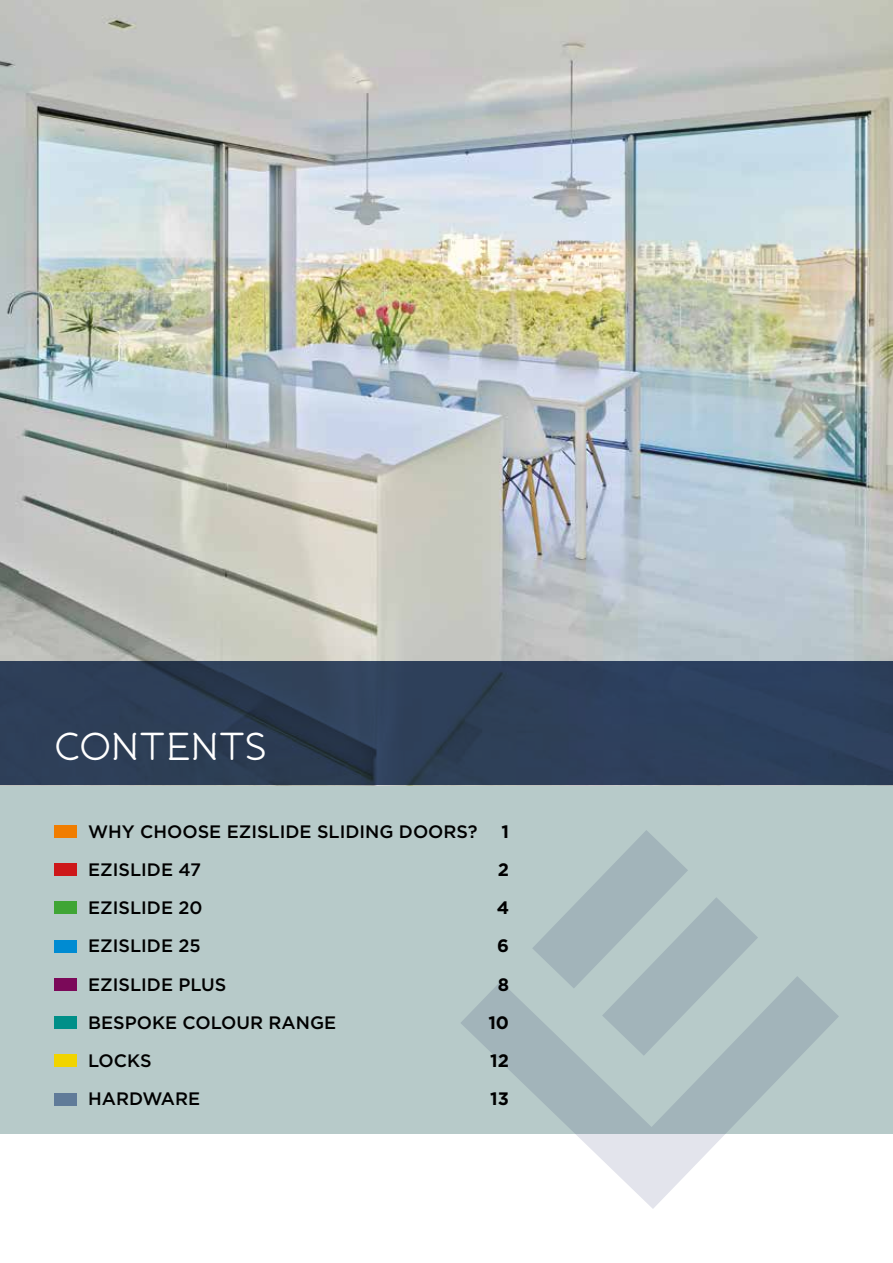
<style>
.page{position:relative;width:893px;height:1263px;background:#fff}
.page>*{position:absolute;margin:0;border:0;box-sizing:border-box;transform-origin:0 0}
.t1{font:39px "Banda";letter-spacing:-.02em;color:#fff}
.t2{font:500 18px "Gotham";color:#000}
.t3{font:700 18px "Gotham";color:#000}
</style>
<div class="page">
<div style="left:0;top:785px;width:893px;height:349px;background:#b7cac9"></div>
<svg style="left:532px;top:830px;width:226px;height:146px"></svg>
<svg style="left:461px;top:976px;width:378px;height:233px"></svg>
<img style="left:0;top:0;width:893px;height:662px">
<svg style="left:0;top:662px;width:893px;height:123px;background:#2c3e58"></svg>
<div style="left:54px;top:825px;width:23px;height:13px;background:#f07d00"></div>
<div style="left:54px;top:863px;width:23px;height:13px;background:#cd1719"></div>
<div style="left:54px;top:901px;width:23px;height:13px;background:#3fa535"></div>
<div style="left:54px;top:940px;width:23px;height:12px;background:#008bd2"></div>
<div style="left:54px;top:978px;width:23px;height:13px;background:#7b0959"></div>
<div style="left:54px;top:1016px;width:23px;height:13px;background:#008f88"></div>
<div style="left:54px;top:1054px;width:23px;height:13px;background:#f1d400"></div>
<div style="left:54px;top:1093px;width:23px;height:13px;background:#607b99"></div>
<h1 class="t1" style="left:54px;top:731px;width:214px">CONTENTS</h1>
<p class="t2" style="left:88px;top:823px;width:391px">WHY CHOOSE EZISLIDE SLIDING DOORS?</p>
<p class="t3" style="left:501px;top:823px;width:9px">1</p>
<p class="t2" style="left:88px;top:861px;width:114px">EZISLIDE 47</p>
<p class="t3" style="left:498px;top:861px;width:13px">2</p>
<p class="t2" style="left:88px;top:900px;width:116px">EZISLIDE 20</p>
<p class="t3" style="left:497px;top:900px;width:14px">4</p>
<p class="t2" style="left:88px;top:938px;width:114px">EZISLIDE 25</p>
<p class="t3" style="left:497px;top:938px;width:13px">6</p>
<p class="t2" style="left:88px;top:976px;width:140px">EZISLIDE PLUS</p>
<p class="t3" style="left:498px;top:976px;width:13px">8</p>
<p class="t2" style="left:88px;top:1014px;width:250px">BESPOKE COLOUR RANGE</p>
<p class="t3" style="left:488px;top:1014px;width:22px">10</p>
<p class="t2" style="left:88px;top:1053px;width:65px">LOCKS</p>
<p class="t3" style="left:490px;top:1053px;width:20px">12</p>
<p class="t2" style="left:88px;top:1091px;width:114px">HARDWARE</p>
<p class="t3" style="left:490px;top:1091px;width:20px">13</p>
</div>
